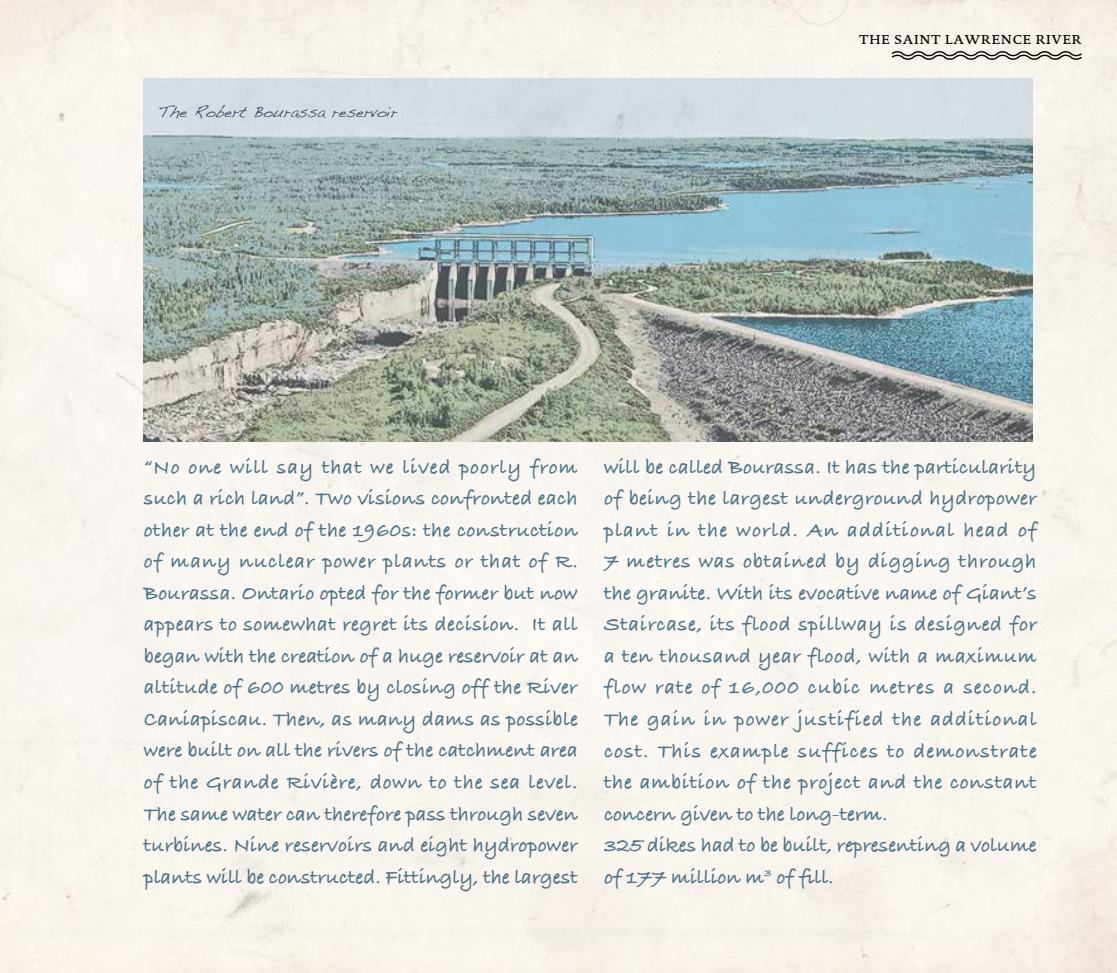
<style>
.page{position:relative;width:1117px;height:973px;background:#fff}
.page>*{position:absolute;margin:0;border:0;box-sizing:border-box;transform-origin:0 0}
.t1{font:700 21px/31.5px "Bradley Hand ITCTT";letter-spacing:.03em;color:#4e7387;text-align:justify}
.t2{font:15.75px "Handwriting Dakota";color:#424e65}
.t3{font:13.12px "Documenta Medium Small Caps";letter-spacing:.075em;color:#000}
</style>
<div class="page">
<div style="left:0;top:0;width:1116px;height:972px;background:#f9f5ef"></div>
<img style="left:144px;top:79px;width:888px;height:362px">
<svg style="left:890px;top:49px;width:193px;height:13px;background:#bebab5"></svg>
<p class="t2" style="left:158px;top:102px;width:241px">The Robert Bourassa reservoir</p>
<p class="t3" style="left:859px;top:32px;width:223px">THE SAINT LAWRENCE RIVER</p>
<p class="t1" style="left:144px;top:450px;width:435px">“No one will say that we lived poorly from such a rich land”. Two visions confronted each other at the end of the 1960s: the construction of many nuclear power plants or that of R.<br>Bourassa. Ontario opted for the former but now appears to somewhat regret its decision. It all began with the creation of a huge reservoir at an altitude of 600 metres by closing off the River Caniapiscau. Then, as many dams as possible were built on all the rivers of the catchment area of the Grande Rivière, down to the sea level.<br>The same water can therefore pass through seven turbines. Nine reservoirs and eight hydropower plants will be constructed. Fittingly, the largest</p>
<p class="t1" style="left:604px;top:450px;width:434px;text-align:left">will be called Bourassa. It has the particularity of being the largest underground hydropower plant in the world. An additional head of 7 metres was obtained by digging through the granite. With its evocative name of Giant’s Staircase, its flood spillway is designed for a ten thousand year flood, with a maximum flow rate of 16,000 cubic metres a second.<br>The gain in power justified the additional cost. This example suffices to demonstrate the ambition of the project and the constant concern given to the long-term.<br>325 dikes had to be built, representing a volume of 177 million m<sup>3</sup> of fill.</p>
</div>
